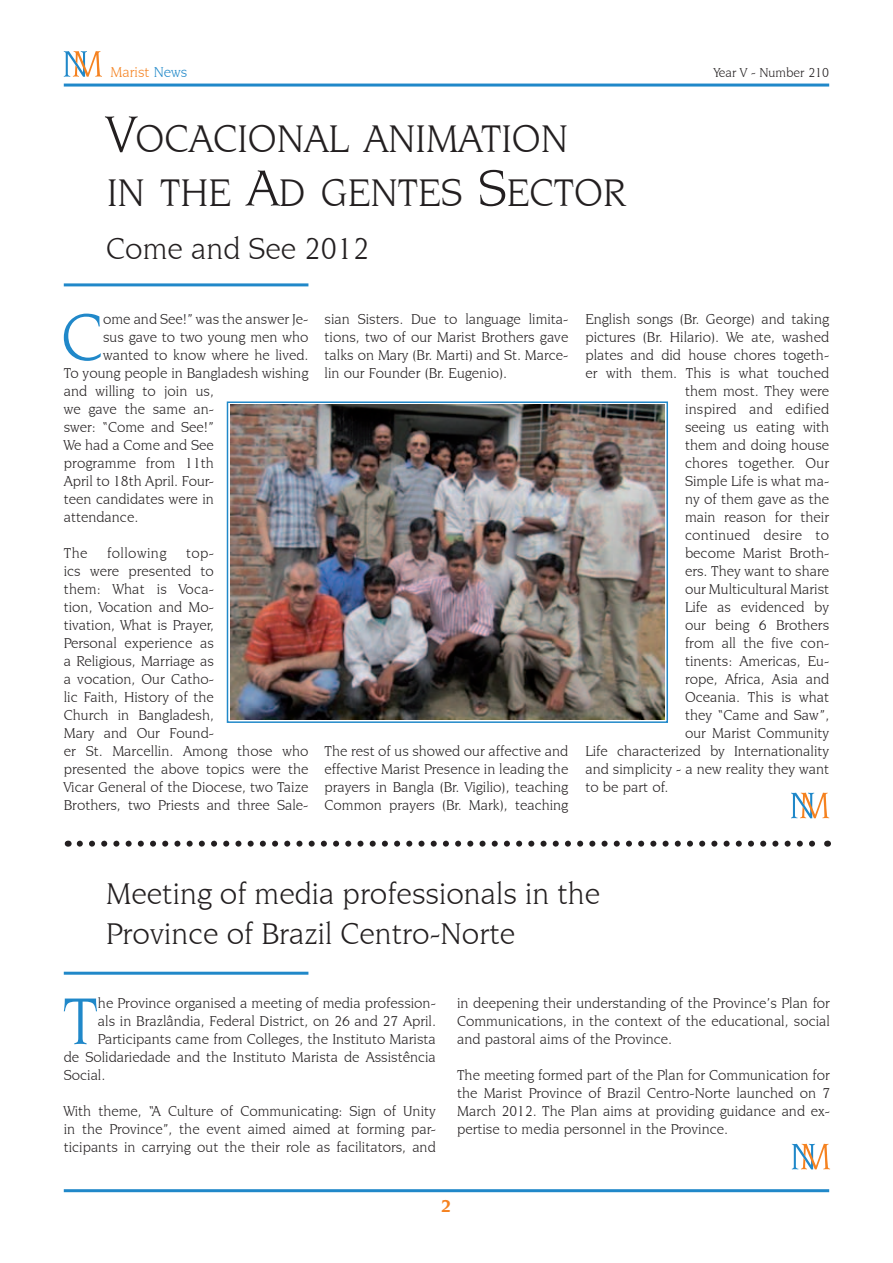
<style>
.page{position:relative;width:893px;height:1263px;background:#fff}
.page>*{position:absolute;margin:0;border:0;box-sizing:border-box;transform-origin:0 0}
.t1{font:70.2px "Novarese IT Cby BT";color:#2088c9}
.t2{font:40.5px/54px "Novarese IT Cby BT";color:#231f20}
.t3{font:31.5px/39.8px "Novarese IT Cby BT";color:#231f20}
.t4{font:700 18px "Novarese IT Cby BT";color:#f58220}
.t5{font:15px/18px "Novarese IT Cby BT";color:#231f20;text-align:justify}
.t6{font:15px "Novarese IT Cby BT";color:#f58220}
.t7{font:15px "Novarese IT Cby BT";letter-spacing:.03em;color:#231f20}
.t8{font:13.5px "Novarese IT Cby BT";color:#231f20}
.s1{color:#2088c9}
.s2{font-size:54px}
</style>
<div class="page">
<hr style="left:64px;top:84px;width:765px;height:3px;background:#2088c9">
<hr style="left:64px;top:1189px;width:765px;height:3px;background:#2088c9">
<svg style="left:64px;top:51px;width:38px;height:26px"></svg>
<hr style="left:64px;top:283px;width:244px;height:3px;background:#2088c9">
<svg style="left:792px;top:1144px;width:38px;height:25px"></svg>
<img style="left:231px;top:405px;width:433px;height:314px">
<div style="left:227px;top:401px;width:441px;height:322px;border:2px solid #2088c9"></div>
<hr style="left:64px;top:972px;width:244px;height:3px;background:#2088c9">
<svg style="left:791px;top:793px;width:38px;height:25px"></svg>
<svg style="left:80px;top:841px;width:735px;height:6px"></svg>
<p class="t6" style="left:111px;top:63px;width:78px">Marist <span class="s1">News</span></p>
<p class="t8" style="left:714px;top:64px;width:117px">Year V - Number 210</p>
<h2 class="t2" style="left:107px;top:111px;width:520px"><span class="s2">V</span>OCACIONAL ANIMATION<br>IN THE <span class="s2">A</span>D GENTES <span class="s2">S</span>ECTOR</h2>
<h3 class="t3" style="left:106px;top:228px;width:264px">Come and See 2012</h3>
<h1 class="t1" style="left:61px;top:295px;width:44px">C</h1>
<p class="t5" style="left:103px;top:310px;width:207px">ome and See!” was the answer Je-</p>
<p class="t5" style="left:103px;top:328px;width:207px">sus gave to two young men who</p>
<p class="t5" style="left:103px;top:346px;width:207px">wanted to know where he lived.</p>
<p class="t5" style="left:64px;top:364px;width:246px">To young people in Bangladesh wishing</p>
<p class="t5" style="left:64px;top:382px;width:152px">and willing to join us,</p>
<p class="t5" style="left:64px;top:400px;width:152px">we gave the same an-</p>
<p class="t5" style="left:64px;top:418px;width:152px">swer: “Come and See!”</p>
<p class="t5" style="left:64px;top:436px;width:152px">We had a Come and See</p>
<p class="t5" style="left:64px;top:454px;width:152px">programme from 11th</p>
<p class="t5" style="left:64px;top:472px;width:152px">April to 18th April. Four-</p>
<p class="t5" style="left:64px;top:490px;width:152px">teen candidates were in</p>
<p class="t5" style="left:64px;top:508px;width:76px">attendance.</p>
<p class="t5" style="left:64px;top:544px;width:25px">The</p>
<p class="t7" style="left:107px;top:544px;width:61px">following</p>
<p class="t5" style="left:64px;top:544px;width:246px;text-align:left;text-indent:122px">top-<br>ics were presented to<br>them: What is Voca-<br>tion, Vocation and Mo-<br>tivation, What is Prayer,<br>Personal experience as<br>a Religious, Marriage as<br>a vocation, Our Catho-<br>lic Faith, History of the<br>Church in Bangladesh,<br>Mary and Our Found-<br>er St. Marcellin. Among those who presented the above topics were the<br>Vicar General of the Diocese, two Taize<br>Brothers, two Priests and three Sale-</p>
<p class="t5" style="left:325px;top:310px;width:245px">sian Sisters. Due to language limita&shy;tions, two of our Marist Brothers gave talks on Mary (Br. Marti) and St. Marce&shy;lin our Founder (Br. Eugenio).</p>
<p class="t5" style="left:325px;top:742px;width:245px">The rest of us showed our affective and effective Marist Presence in leading the prayers in Bangla (Br. Vigilio), teaching Common prayers (Br. Mark), teaching</p>
<p class="t5" style="left:585px;top:310px;width:245px">English songs (Br. George) and taking</p>
<p class="t5" style="left:585px;top:328px;width:245px">pictures (Br. Hilario). We ate, washed</p>
<p class="t5" style="left:585px;top:346px;width:245px">plates and did house chores togeth-</p>
<p class="t5" style="left:585px;top:364px;width:245px">er with them. This is what touched</p>
<p class="t5" style="left:685px;top:382px;width:146px">them most. They were</p>
<p class="t5" style="left:685px;top:400px;width:146px">inspired and edified</p>
<p class="t5" style="left:685px;top:418px;width:146px">seeing us eating with</p>
<p class="t5" style="left:685px;top:436px;width:146px">them and doing house</p>
<p class="t5" style="left:685px;top:454px;width:146px">chores together. Our</p>
<p class="t5" style="left:685px;top:472px;width:146px">Simple Life is what ma-</p>
<p class="t5" style="left:685px;top:490px;width:146px">ny of them gave as the</p>
<p class="t5" style="left:685px;top:508px;width:146px">main reason for their</p>
<p class="t5" style="left:685px;top:526px;width:146px">continued desire to</p>
<p class="t5" style="left:685px;top:544px;width:146px">become Marist Broth-</p>
<p class="t5" style="left:685px;top:562px;width:146px">ers. They want to share</p>
<p class="t5" style="left:685px;top:580px;width:146px">our Multicultural Marist</p>
<p class="t5" style="left:685px;top:598px;width:146px">Life as evidenced by</p>
<p class="t5" style="left:685px;top:616px;width:146px">our being 6 Brothers</p>
<p class="t5" style="left:685px;top:634px;width:146px">from all the five con-</p>
<p class="t5" style="left:685px;top:652px;width:146px">tinents: Americas, Eu-</p>
<p class="t5" style="left:685px;top:670px;width:146px">rope, Africa, Asia and</p>
<p class="t5" style="left:685px;top:688px;width:146px">Oceania. This is what</p>
<p class="t5" style="left:685px;top:706px;width:146px">they “Came and Saw”,</p>
<p class="t5" style="left:685px;top:724px;width:146px">our Marist Community</p>
<p class="t5" style="left:585px;top:742px;width:245px">Life characterized by Internationality</p>
<p class="t5" style="left:585px;top:760px;width:245px">and simplicity - a new reality they want</p>
<p class="t5" style="left:585px;top:778px;width:84px">to be part of.</p>
<h3 class="t3" style="left:106px;top:873px;width:495px">Meeting of media professionals in the<br>Province of Brazil Centro-Norte</h3>
<h1 class="t1" style="left:63px;top:979px;width:37px">T</h1>
<p class="t5" style="left:98px;top:994px;width:339px">he Province organised a meeting of media profession-</p>
<p class="t5" style="left:98px;top:1012px;width:339px">als in Brazlândia, Federal District, on 26 and 27 April.</p>
<p class="t5" style="left:98px;top:1030px;width:339px">Participants came from Colleges, the Instituto Marista</p>
<p class="t5" style="left:64px;top:1048px;width:374px">de Solidariedade and the Instituto Marista de Assistência</p>
<p class="t5" style="left:64px;top:1066px;width:43px">Social.</p>
<p class="t5" style="left:64px;top:1102px;width:374px">With theme, “A Culture of Communicating: Sign of Unity in the Province”, the event aimed aimed at forming par&shy;ticipants in carrying out the their role as facilitators, and</p>
<p class="t5" style="left:457px;top:994px;width:374px">in deepening their understanding of the Province’s Plan for Communications, in the context of the educational, social and pastoral aims of the Province.</p>
<p class="t5" style="left:457px;top:1066px;width:374px">The meeting formed part of the Plan for Communication for the Marist Province of Brazil Centro-Norte launched on 7<br>March 2012. The Plan aims at providing guidance and ex&shy;pertise to media personnel in the Province.</p>
<p class="t4" style="left:441px;top:1195px;width:12px">2</p>
</div>
